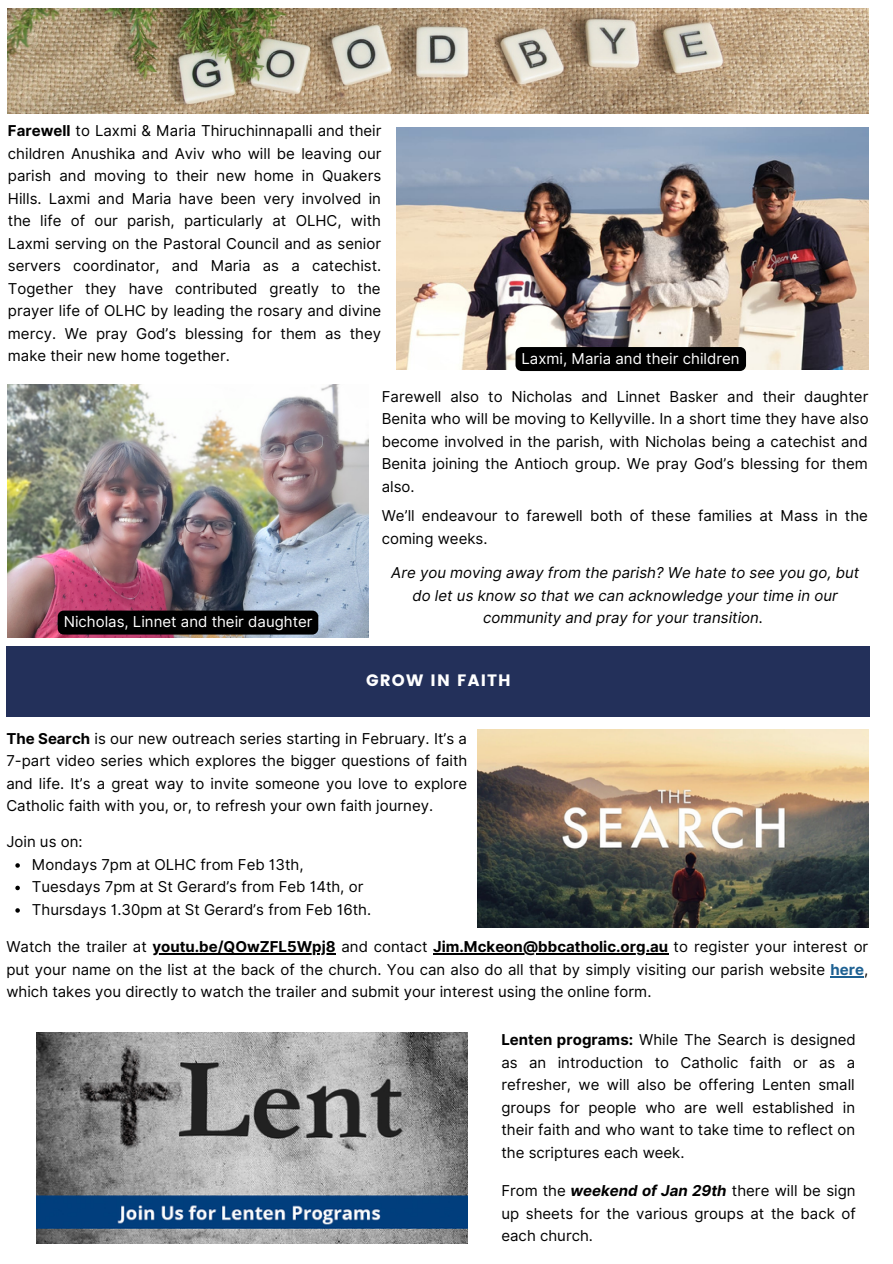
<style>
.page{position:relative;width:893px;height:1264px;background:#fff}
.page>*{position:absolute;margin:0;border:0;box-sizing:border-box;transform-origin:0 0}
.t1{font:16.5px "Poppins";letter-spacing:.07em;color:#fff}
.t2{font:15px/22.5px "Inter";color:#000;text-align:justify}
.t3{font:italic 15px/22.5px "Inter";color:#000;text-align:center}
.t4{font:15px "Inter";color:#fff}
.s1{font-weight:700}
.s2{font-weight:700;color:#1d6092}
.s3{font-weight:700;font-style:italic}
</style>
<div class="page">
<div style="left:6px;top:647px;width:864px;height:69px;background:#23305a"></div>
<img style="left:8px;top:8px;width:860px;height:105px">
<img style="left:396px;top:127px;width:472px;height:242px">
<img style="left:8px;top:384px;width:361px;height:253px">
<img style="left:478px;top:729px;width:390px;height:198px">
<img style="left:36px;top:1032px;width:432px;height:211px">
<div style="left:515px;top:347px;width:231px;height:24px;background:#000"></div>
<div style="left:58px;top:610px;width:260px;height:24px;background:#000;border-radius:6px"></div>
<svg style="left:15px;top:863px;width:5px;height:4px"></svg>
<svg style="left:15px;top:885px;width:5px;height:5px"></svg>
<svg style="left:15px;top:908px;width:5px;height:4px"></svg>
<hr style="left:152px;top:953px;width:184px;height:1px;background:#000">
<hr style="left:433px;top:953px;width:235px;height:1px;background:#000">
<hr style="left:830px;top:976px;width:34px;height:1px;background:#1d6092">
<p class="t2" style="left:8px;top:119px;width:375px"><span class="s1">Farewell</span> to Laxmi &amp; Maria Thiruchinnapalli and their children Anushika and Aviv who will be leaving our parish and moving to their new home in Quakers Hills. Laxmi and Maria have been very involved in the life of our parish, particularly at OLHC, with Laxmi serving on the Pastoral Council and as senior servers coordinator, and Maria as a catechist.<br>Together they have contributed greatly to the prayer life of OLHC by leading the rosary and divine mercy. We pray God’s blessing for them as they make their new home together.</p>
<p class="t4" style="left:521px;top:349px;width:220px">Laxmi, Maria and their children</p>
<p class="t4" style="left:64px;top:612px;width:250px">Nicholas, Linnet and their daughter</p>
<p class="t2" style="left:382px;top:385px;width:488px">Farewell also to Nicholas and Linnet Basker and their daughter Benita who will be moving to Kellyville. In a short time they have also become involved in the parish, with Nicholas being a catechist and Benita joining the Antioch group. We pray God’s blessing for them also.</p>
<p class="t2" style="left:382px;top:505px;width:487px">We’ll endeavour to farewell both of these families at Mass in the coming weeks.</p>
<p class="t3" style="left:391px;top:561px;width:469px">Are you moving away from the parish? We hate to see you go, but do let us know so that we can acknowledge your time in our community and pray for your transition.</p>
<p class="t1" style="left:366px;top:671px;width:146px">GROW IN FAITH</p>
<p class="t2" style="left:6px;top:727px;width:462px"><span class="s1">The Search</span> is our new outreach series starting in February. It’s a 7-part video series which explores the bigger questions of faith and life. It’s a great way to invite someone you love to explore Catholic faith with you, or, to refresh your own faith journey.</p>
<p class="t2" style="left:6px;top:830px;width:78px">Join us on:</p>
<p class="t2" style="left:32px;top:853px;width:341px;text-align:left">Mondays 7pm at OLHC from Feb 13th,<br>Tuesdays 7pm at St Gerard’s from Feb 14th, or<br>Thursdays 1.30pm at St Gerard’s from Feb 16th.</p>
<p class="t2" style="left:6px;top:935px;width:863px">Watch the trailer at <span class="s1">youtu.be/QOwZFL5Wpj8</span> and contact <span class="s1">Jim.Mckeon@bbcatholic.org.au</span> to register your interest or put your name on the list at the back of the church. You can also do all that by simply visiting our parish website <span class="s2">here</span>, which takes you directly to watch the trailer and submit your interest using the online form.</p>
<p class="t2" style="left:501px;top:1028px;width:356px"><span class="s1">Lenten programs:</span> While The Search is designed as an introduction to Catholic faith or as a refresher, we will also be offering Lenten small groups for people who are well established in their faith and who want to take time to reflect on the scriptures each week.</p>
<p class="t2" style="left:501px;top:1179px;width:356px">From the <span class="s3">weekend of Jan 29th</span> there will be sign up sheets for the various groups at the back of each church.</p>
</div>
